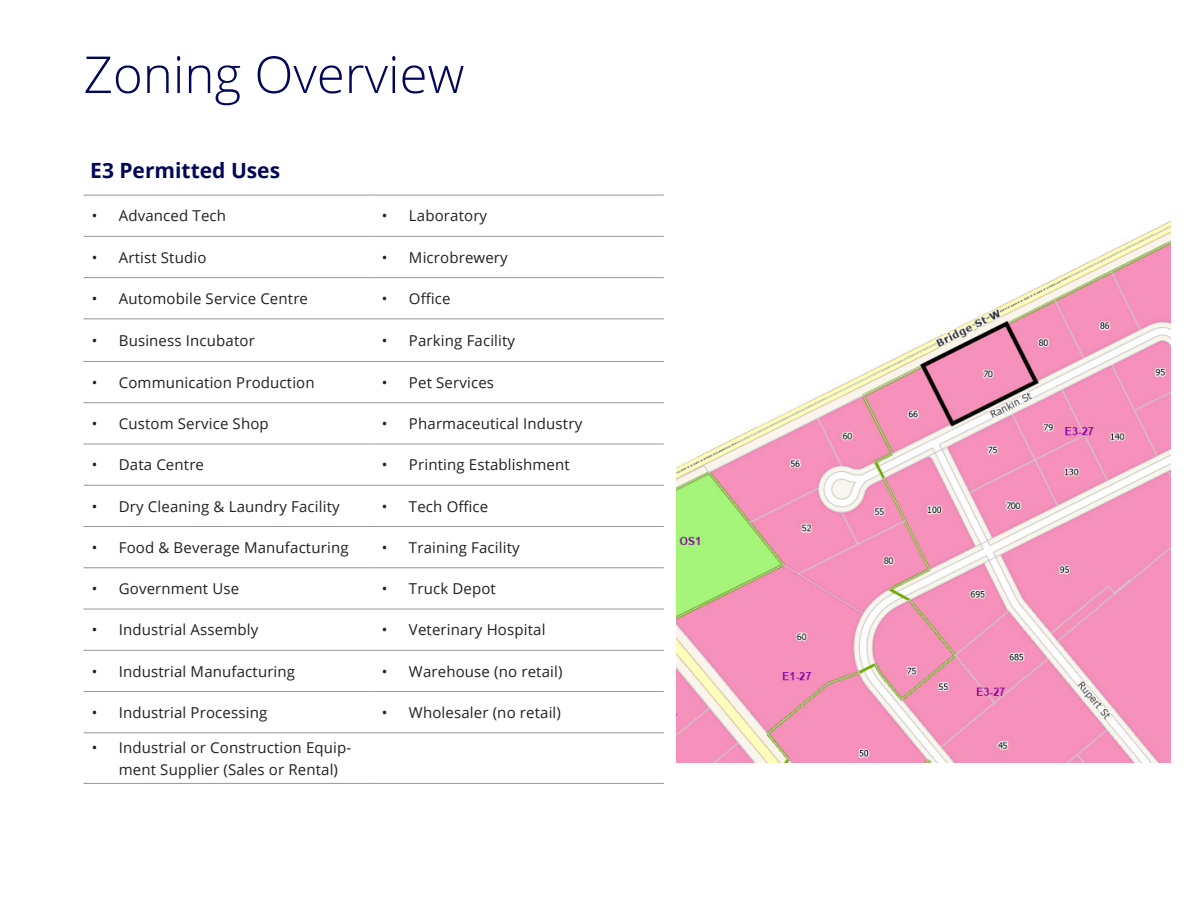
<style>
.page{position:relative;width:1188px;height:918px;background:#fff}
.page>*{position:absolute;margin:0;border:0;box-sizing:border-box;transform-origin:0 0}
.t1{font:300 51px "Open Sans";color:#000759}
.t2{font:700 21px "Open Sans";color:#000759}
.t3{font:15px/22.5px "Open Sans";letter-spacing:.01em;color:#231f20}
</style>
<div class="page">
<hr style="left:83px;top:195px;width:291px;height:1px;background:#929799">
<hr style="left:374px;top:195px;width:290px;height:1px;background:#929799">
<hr style="left:83px;top:236px;width:291px;height:1px;background:#929799">
<hr style="left:374px;top:236px;width:290px;height:1px;background:#929799">
<hr style="left:83px;top:526px;width:291px;height:1px;background:#929799">
<hr style="left:374px;top:526px;width:290px;height:1px;background:#929799">
<hr style="left:83px;top:568px;width:291px;height:1px;background:#929799">
<hr style="left:374px;top:568px;width:290px;height:1px;background:#929799">
<hr style="left:83px;top:609px;width:291px;height:1px;background:#929799">
<hr style="left:374px;top:609px;width:290px;height:1px;background:#929799">
<hr style="left:83px;top:650px;width:291px;height:1px;background:#929799">
<hr style="left:374px;top:650px;width:290px;height:1px;background:#929799">
<hr style="left:83px;top:691px;width:291px;height:1px;background:#929799">
<hr style="left:374px;top:691px;width:290px;height:1px;background:#929799">
<hr style="left:83px;top:733px;width:291px;height:1px;background:#929799">
<hr style="left:374px;top:733px;width:290px;height:1px;background:#929799">
<hr style="left:83px;top:783px;width:291px;height:1px;background:#929799">
<hr style="left:374px;top:783px;width:290px;height:1px;background:#929799">
<hr style="left:83px;top:277px;width:291px;height:1px;background:#929799">
<hr style="left:374px;top:277px;width:290px;height:1px;background:#929799">
<hr style="left:83px;top:319px;width:291px;height:1px;background:#929799">
<hr style="left:374px;top:319px;width:290px;height:1px;background:#929799">
<hr style="left:83px;top:361px;width:291px;height:1px;background:#929799">
<hr style="left:374px;top:361px;width:290px;height:1px;background:#929799">
<hr style="left:83px;top:402px;width:291px;height:1px;background:#929799">
<hr style="left:374px;top:402px;width:290px;height:1px;background:#929799">
<hr style="left:83px;top:444px;width:291px;height:1px;background:#929799">
<hr style="left:374px;top:444px;width:290px;height:1px;background:#929799">
<hr style="left:83px;top:485px;width:291px;height:1px;background:#929799">
<hr style="left:374px;top:485px;width:290px;height:1px;background:#929799">
<img style="left:676px;top:221px;width:494px;height:541px">
<p class="t1" style="left:83px;top:40px;width:382px">Zoning Overview</p>
<p class="t2" style="left:90px;top:156px;width:191px">E3 Permitted Uses</p>
<p class="t3" style="left:92px;top:204px;width:136px">• Advanced Tech</p>
<p class="t3" style="left:382px;top:204px;width:107px">• Laboratory</p>
<p class="t3" style="left:92px;top:246px;width:116px">• Artist Studio</p>
<p class="t3" style="left:382px;top:246px;width:127px">• Microbrewery</p>
<p class="t3" style="left:92px;top:287px;width:218px">• Automobile Service Centre</p>
<p class="t3" style="left:382px;top:287px;width:70px">• Office</p>
<p class="t3" style="left:92px;top:329px;width:165px">• Business Incubator</p>
<p class="t3" style="left:382px;top:329px;width:135px">• Parking Facility</p>
<p class="t3" style="left:92px;top:371px;width:224px">• Communication Production</p>
<p class="t3" style="left:382px;top:371px;width:114px">• Pet Services</p>
<p class="t3" style="left:92px;top:412px;width:178px">• Custom Service Shop</p>
<p class="t3" style="left:382px;top:412px;width:202px">• Pharmaceutical Industry</p>
<p class="t3" style="left:92px;top:453px;width:114px">• Data Centre</p>
<p class="t3" style="left:382px;top:453px;width:189px">• Printing Establishment</p>
<p class="t3" style="left:92px;top:495px;width:249px">• Dry Cleaning &amp; Laundry Facility</p>
<p class="t3" style="left:382px;top:495px;width:108px">• Tech Office</p>
<p class="t3" style="left:92px;top:536px;width:258px">• Food &amp; Beverage Manufacturing</p>
<p class="t3" style="left:382px;top:536px;width:139px">• Training Facility</p>
<p class="t3" style="left:92px;top:577px;width:149px">• Government Use</p>
<p class="t3" style="left:382px;top:577px;width:115px">• Truck Depot</p>
<p class="t3" style="left:92px;top:618px;width:168px">• Industrial Assembly</p>
<p class="t3" style="left:382px;top:618px;width:165px">• Veterinary Hospital</p>
<p class="t3" style="left:92px;top:660px;width:205px">• Industrial Manufacturing</p>
<p class="t3" style="left:382px;top:660px;width:182px">• Warehouse (no retail)</p>
<p class="t3" style="left:92px;top:701px;width:177px">• Industrial Processing</p>
<p class="t3" style="left:382px;top:701px;width:181px">• Wholesaler (no retail)</p>
<p class="t3" style="left:119px;top:736px;width:234px;text-indent:-27px">• Industrial or Construction Equip&shy;ment Supplier (Sales or Rental)</p>
</div>
